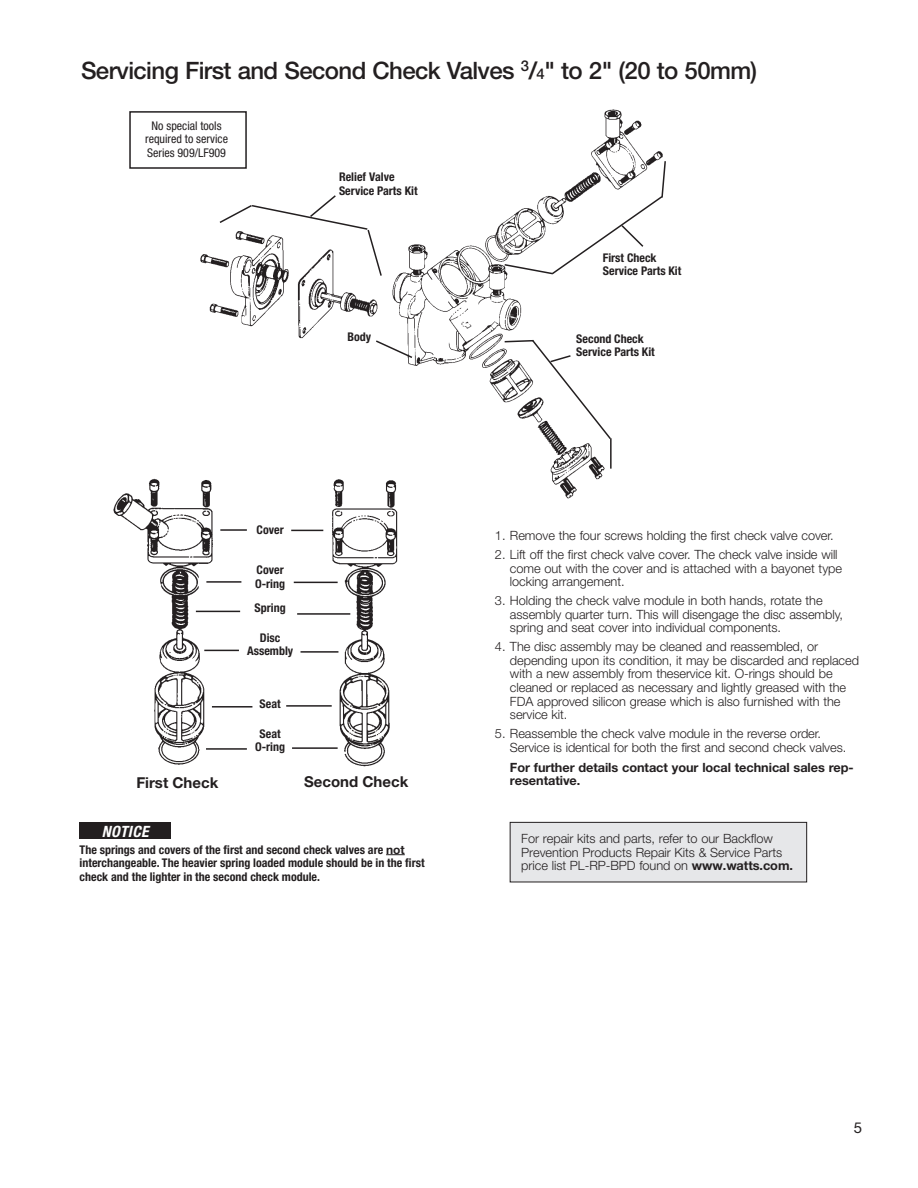
<style>
.page{position:relative;width:918px;height:1188px;background:#fff}
.page>*{position:absolute;margin:0;border:0;box-sizing:border-box;transform-origin:0 0}
.t1{font:500 24px "Helvetica Neue LT Std";letter-spacing:-.025em;color:#231f20}
.t2{font:italic 700 condensed 15.6px "Helvetica Neue LT Std";letter-spacing:.025em;color:#fff}
.t3{font:700 15px "Helvetica Neue LT Std";color:#231f20}
.t4{font:15px "Helvetica Neue LT Std";color:#231f20}
.t5{font:300 12.75px/13.5px "Helvetica Neue LT Std";letter-spacing:-.005em;color:#231f20}
.t6{font:700 12.75px/13.5px "Helvetica Neue LT Std";letter-spacing:-.005em;color:#231f20}
.t7{font:700 condensed 12px/13.5px "Helvetica Neue LT Std";color:#231f20}
.t8{font:condensed 12px/13.5px "Helvetica Neue LT Std";color:#231f20;text-align:center}
.s1{font-size:14.85px}
.s2{font-stretch:normal}
.s3{font-weight:700}
</style>
<div class="page">
<svg style="left:386px;top:854px;width:19px;height:1px"></svg>
<div style="left:80px;top:823px;width:91px;height:16px;background:#231f20"></div>
<img style="left:113px;top:478px;width:285px;height:289px">
<hr style="left:220px;top:529px;width:27px;height:2px;background:#231f20">
<hr style="left:291px;top:530px;width:32px;height:1px;background:#231f20">
<hr style="left:206px;top:581px;width:35px;height:2px;background:#231f20">
<hr style="left:294px;top:582px;width:44px;height:1px;background:#231f20">
<hr style="left:196px;top:611px;width:44px;height:1px;background:#231f20">
<hr style="left:297px;top:613px;width:53px;height:2px;background:#231f20">
<hr style="left:204px;top:650px;width:35px;height:1px;background:#231f20">
<hr style="left:301px;top:651px;width:37px;height:2px;background:#231f20">
<hr style="left:212px;top:706px;width:40px;height:2px;background:#231f20">
<hr style="left:286px;top:705px;width:46px;height:2px;background:#231f20">
<hr style="left:206px;top:748px;width:41px;height:2px;background:#231f20">
<hr style="left:292px;top:747px;width:46px;height:2px;background:#231f20">
<div style="left:129px;top:111px;width:118px;height:58px;border:2px solid #231f20"></div>
<img style="left:195px;top:109px;width:468px;height:397px">
<hr style="left:610px;top:438px;width:2px;height:31px;background:#231f20">
<svg style="left:503px;top:338px;width:109px;height:103px"></svg>
<svg style="left:374px;top:339px;width:40px;height:20px"></svg>
<svg style="left:218px;top:194px;width:165px;height:83px"></svg>
<svg style="left:503px;top:160px;width:163px;height:116px"></svg>
<div style="left:510px;top:822px;width:297px;height:60px;background:#e6e7e9"></div>
<div style="left:510px;top:822px;width:297px;height:60px;border:1px solid #231f20"></div>
<h1 class="t1" style="left:81px;top:56px;width:678px">Servicing First and Second Check Valves <sup>3</sup>/<span class="s1">4</span>" to 2" (20 to 50mm)</h1>
<p class="t8" style="left:145px;top:119px;width:84px">No special tools required to service<br>Series 909/LF909</p>
<p class="t7" style="left:339px;top:170px;width:80px">Relief Valve<br>Service Parts Kit</p>
<p class="t7" style="left:348px;top:330px;width:25px">Body</p>
<p class="t7" style="left:257px;top:523px;width:29px">Cover</p>
<p class="t7" style="left:255px;top:563px;width:31px">Cover<br>O-ring</p>
<p class="t7" style="left:255px;top:601px;width:33px">Spring</p>
<p class="t7" style="left:247px;top:631px;width:48px;text-align:center">Disc<br>Assembly</p>
<p class="t7" style="left:260px;top:697px;width:23px">Seat</p>
<p class="t7" style="left:255px;top:726px;width:31px;text-align:center">Seat<br>O-ring</p>
<p class="t3" style="left:136px;top:773px;width:83px">First Check</p>
<p class="t3" style="left:304px;top:773px;width:106px">Second Check</p>
<p class="t2" style="left:102px;top:822px;width:48px">NOTICE</p>
<p class="t7" style="left:80px;top:842px;width:347px">The springs and covers of the first and second check valves are <span class="s2">not </span>interchangeable. The heavier spring loaded module should be in the first check and the lighter in the second check module.</p>
<p class="t7" style="left:603px;top:251px;width:80px">First Check<br>Service Parts Kit</p>
<p class="t7" style="left:576px;top:332px;width:80px">Second Check<br>Service Parts Kit</p>
<p class="t5" style="left:495px;top:529px;width:340px">1. Remove the four screws holding the first check valve cover.</p>
<p class="t5" style="left:510px;top:548px;width:334px;text-indent:-15px">2. Lift off the first check valve cover. The check valve inside will come out with the cover and is attached with a bayonet type locking arrangement.</p>
<p class="t5" style="left:510px;top:594px;width:334px;text-indent:-15px">3. Holding the check valve module in both hands, rotate the assembly quarter turn. This will disengage the disc assembly, spring and seat cover into individual components.</p>
<p class="t5" style="left:510px;top:640px;width:351px;text-indent:-15px">4. The disc assembly may be cleaned and reassembled, or depending upon its condition, it may be discarded and replaced with a new assembly from theservice kit. O-rings should be cleaned or replaced as necessary and lightly greased with the FDA approved silicon grease which is also furnished with the service kit.</p>
<p class="t5" style="left:510px;top:726px;width:338px;text-indent:-15px">5. Reassemble the check valve module in the reverse order.<br>Service is identical for both the first and second check valves.</p>
<p class="t6" style="left:510px;top:760px;width:345px">For further details contact your local technical sales rep&shy;resentative.</p>
<p class="t5" style="left:521px;top:832px;width:273px">For repair kits and parts, refer to our Backflow<br>Prevention Products Repair Kits &amp; Service Parts price list PL-RP-BPD found on <span class="s3">www.watts.com.</span></p>
<p class="t4" style="left:854px;top:1119px;width:10px">5</p>
</div>
